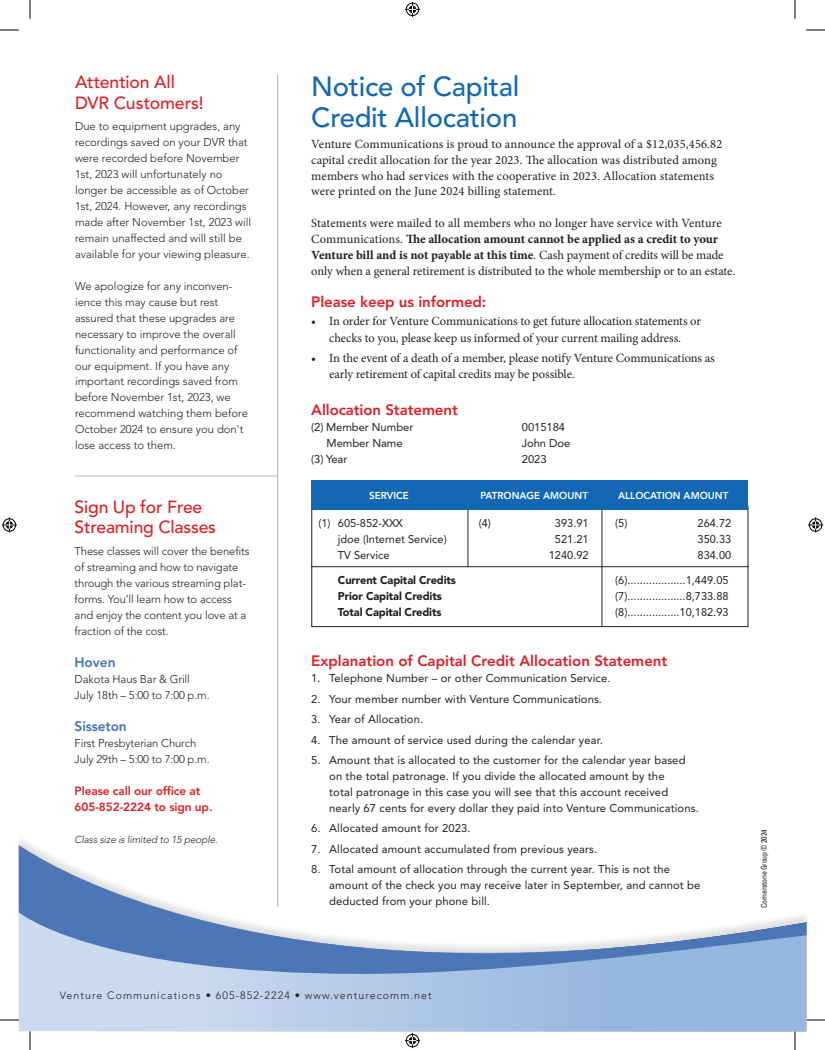
<style>
.page{position:relative;width:825px;height:1050px;background:#fff}
.page>*{position:absolute;margin:0;border:0;box-sizing:border-box;transform-origin:0 0}
.t1{font:500 27.5px/31.2px "Avenir LT Pro";letter-spacing:-.01em;color:#1468b3}
.t2{font:500 17.5px/20.6px "Avenir LT Pro";letter-spacing:-.01em;color:#e01f26}
.t3{font:800 15px "Avenir LT Pro";color:#e01f26}
.t4{font:800 13.75px "Avenir LT Pro";letter-spacing:-.01em;color:#4771b3}
.t5{font:12.5px/16px "Minion Pro";color:#231f20}
.t6{font:12.5px/16px "Minion Pro Bold Capt";letter-spacing:-.005em;color:#231f20}
.t7{font:800 11.88px/15.9px "Avenir LT Pro";letter-spacing:-.01em;color:#e01f26}
.t8{font:11.25px/16px "Avenir LT Pro";letter-spacing:.01em;color:#231f20}
.t9{font:300 11.25px/16px "Avenir LT Pro";color:#231f20}
.t10{font:900 11.25px/16px "Avenir LT Pro";letter-spacing:-.01em;color:#231f20}
.t11{font:300 10.62px "Avenir LT Pro";letter-spacing:.1em;color:#231f20}
.t12{font:800 10px "Avenir LT Pro";color:#fff}
.t13{font:italic 300 10px "Avenir LT Pro";letter-spacing:-.01em;color:#231f20}
.t14{font:condensed 7.75px "Univers LT Std";letter-spacing:-.03em;color:#231f20}
.s1{font-family:"Minion Pro"}
.s2{font-family:"Minion Pro";font-style:italic}
</style>
<div class="page">
<svg style="left:19px;top:974px;width:787px;height:57px;background:#afc7e6"></svg>
<svg style="left:19px;top:845px;width:787px;height:129px"></svg>
<hr style="left:277px;top:75px;width:1px;height:832px;background:#b2b3b7">
<hr style="left:75px;top:476px;width:202px;height:1px;background:#b2b3b7">
<div style="left:311px;top:506px;width:437px;height:121px;border:1px solid #231f20"></div>
<hr style="left:311px;top:566px;width:438px;height:1px;background:#231f20">
<hr style="left:468px;top:510px;width:1px;height:57px;background:#231f20">
<hr style="left:602px;top:510px;width:1px;height:117px;background:#231f20">
<div style="left:311px;top:480px;width:437px;height:30px;background:#1468b3"></div>
<svg style="left:0;top:29px;width:19px;height:1px"></svg>
<svg style="left:806px;top:29px;width:19px;height:1px"></svg>
<svg style="left:0;top:1019px;width:19px;height:1px"></svg>
<svg style="left:806px;top:1018px;width:19px;height:4px"></svg>
<svg style="left:29px;top:0;width:1px;height:19px"></svg>
<svg style="left:29px;top:1031px;width:1px;height:19px"></svg>
<svg style="left:794px;top:0;width:1px;height:19px"></svg>
<svg style="left:793px;top:1031px;width:4px;height:19px"></svg>
<svg style="left:0;top:30px;width:19px;height:1px"></svg>
<svg style="left:806px;top:30px;width:19px;height:1px"></svg>
<svg style="left:0;top:1020px;width:19px;height:1px"></svg>
<svg style="left:806px;top:1020px;width:19px;height:1px"></svg>
<svg style="left:30px;top:0;width:1px;height:19px"></svg>
<svg style="left:30px;top:1031px;width:1px;height:19px"></svg>
<svg style="left:795px;top:0;width:1px;height:19px"></svg>
<svg style="left:795px;top:1031px;width:1px;height:19px"></svg>
<svg style="left:405px;top:2px;width:15px;height:15px"></svg>
<svg style="left:405px;top:1033px;width:15px;height:15px"></svg>
<div style="left:2px;top:517px;width:15px;height:16px;border:3px solid #fff;border-radius:50%"></div>
<svg style="left:2px;top:518px;width:15px;height:14px"></svg>
<div style="left:808px;top:517px;width:15px;height:16px;border:3px solid #fff;border-radius:50%"></div>
<svg style="left:808px;top:518px;width:15px;height:14px"></svg>
<h2 class="t2" style="left:75px;top:72px;width:130px">Attention All<br>DVR Customers!</h2>
<p class="t9" style="left:75px;top:119px;width:178px">Due to equipment upgrades, any recordings saved on your DVR that were recorded before November 1st, 2023 will unfortunately no longer be accessible as of October 1st, 2024. However, any recordings made after November 1st, 2023 will remain unaffected and will still be available for your viewing pleasure.</p>
<p class="t9" style="left:75px;top:278px;width:175px">We apologize for any inconven&shy;ience this may cause but rest assured that these upgrades are necessary to improve the overall functionality and performance of our equipment. If you have any important recordings saved from before November 1st, 2023, we recommend watching them before<br>October 2024 to ensure you don't lose access to them.</p>
<h2 class="t2" style="left:75px;top:496px;width:143px">Sign Up for Free<br>Streaming Classes</h2>
<p class="t9" style="left:75px;top:543px;width:176px">These classes will cover the benefits of streaming and how to navigate through the various streaming plat&shy;forms. You’ll learn how to access and enjoy the content you love at a fraction of the cost.</p>
<p class="t4" style="left:75px;top:654px;width:42px">Hoven</p>
<p class="t9" style="left:75px;top:671px;width:137px">Dakota Haus Bar &amp; Grill<br>July 18th – 5:00 to 7:00 p.m.</p>
<p class="t4" style="left:75px;top:718px;width:54px">Sisseton</p>
<p class="t9" style="left:75px;top:735px;width:137px">First Presbyterian Church<br>July 29th – 5:00 to 7:00 p.m.</p>
<p class="t7" style="left:75px;top:783px;width:139px">Please call our office at<br>605-852-2224 to sign up.</p>
<p class="t13" style="left:75px;top:834px;width:145px">Class size is limited to 15 people.</p>
<h1 class="t1" style="left:311px;top:71px;width:210px">Notice of Capital<br>Credit Allocation</h1>
<p class="t5" style="left:311px;top:136px;width:413px">Venture Communications is proud to announce the approval of a $12,035,456.82 capital credit allocation for the year 2023. The allocation was distributed among members who had services with the cooperative in 2023. Allocation statements were printed on the June 2024 billing statement.</p>
<p class="t5" style="left:311px;top:215px;width:412px">Statements were mailed to all members who no longer have service with Venture</p>
<p class="t6" style="left:311px;top:231px;width:414px"><span class="s1">Communications.</span> The allocation amount cannot be applied as a credit to your<br>Venture bill and is not payable at this time<span class="s2">.</span> <span class="s1">Cash payment of credits will be made</span></p>
<p class="t5" style="left:311px;top:263px;width:425px">only when a general retirement is distributed to the whole membership or to an estate.</p>
<h3 class="t3" style="left:311px;top:293px;width:177px">Please keep us informed:</h3>
<p class="t5" style="left:311px;top:312px;width:391px;line-height:17.5px;text-align:center">• In order for Venture Communications to get future allocation statements or checks to you, please keep us informed of your current mailing address.</p>
<p class="t5" style="left:329px;top:351px;width:387px;text-indent:-18px">• In the event of a death of a member, please notify Venture Communications as early retirement of capital credits may be possible.</p>
<h3 class="t3" style="left:311px;top:401px;width:148px">Allocation Statement</h3>
<p class="t8" style="left:311px;top:419px;width:104px">(2) Member Number</p>
<p class="t8" style="left:327px;top:435px;width:78px">Member Name</p>
<p class="t8" style="left:311px;top:451px;width:38px">(3) Year</p>
<p class="t8" style="left:522px;top:419px;width:50px">0015184<br>John Doe<br>2023</p>
<p class="t12" style="left:369px;top:490px;width:41px">SERVICE</p>
<p class="t12" style="left:480px;top:490px;width:109px">PATRONAGE AMOUNT</p>
<p class="t12" style="left:618px;top:490px;width:112px">ALLOCATION AMOUNT</p>
<p class="t8" style="left:318px;top:515px;width:14px">(1)</p>
<p class="t8" style="left:479px;top:515px;width:14px">(4)</p>
<p class="t8" style="left:615px;top:515px;width:14px">(5)</p>
<p class="t8" style="left:338px;top:515px;width:110px">605-852-XXX<br>jdoe (Internet Service)<br>TV Service</p>
<p class="t8" style="left:549px;top:515px;width:41px;text-align:center">393.91<br>521.21<br>1240.92</p>
<p class="t8" style="left:698px;top:515px;width:35px;text-align:justify">264.72<br>350.33<br>834.00</p>
<p class="t10" style="left:338px;top:573px;width:120px">Current Capital Credits<br>Prior Capital Credits<br>Total Capital Credits</p>
<p class="t8" style="left:615px;top:572px;width:115px;text-align:justify">(6)...................1,449.05 (7)...................8,733.88 (8).................10,182.93</p>
<h3 class="t3" style="left:311px;top:652px;width:358px">Explanation of Capital Credit Allocation Statement</h3>
<p class="t8" style="left:311px;top:670px;width:301px">1. Telephone Number – or other Communication Service.</p>
<p class="t8" style="left:311px;top:691px;width:292px">2. Your member number with Venture Communications.</p>
<p class="t8" style="left:311px;top:711px;width:113px">3. Year of Allocation.</p>
<p class="t8" style="left:311px;top:732px;width:293px">4. The amount of service used during the calendar year.</p>
<p class="t8" style="left:329px;top:752px;width:371px;text-indent:-18px">5. Amount that is allocated to the customer for the calendar year based on the total patronage. If you divide the allocated amount by the<br>total patronage in this case you will see that this account received nearly 67 cents for every dollar they paid into Venture Communications.</p>
<p class="t8" style="left:311px;top:820px;width:161px">6. Allocated amount for 2023.</p>
<p class="t8" style="left:311px;top:841px;width:288px">7. Allocated amount accumulated from previous years.</p>
<p class="t8" style="left:329px;top:861px;width:373px;text-indent:-18px">8. Total amount of allocation through the current year. This is not the amount of the check you may receive later in September, and cannot be deducted from your phone bill.</p>
<p class="t14" style="left:759px;top:908px;width:80px;rotate:-90deg">Cornerstone Group © 2024</p>
<p class="t11" style="left:60px;top:989px;width:374px">Venture Communications • 605-852-2224 • www.venturecomm.net</p>
</div>
